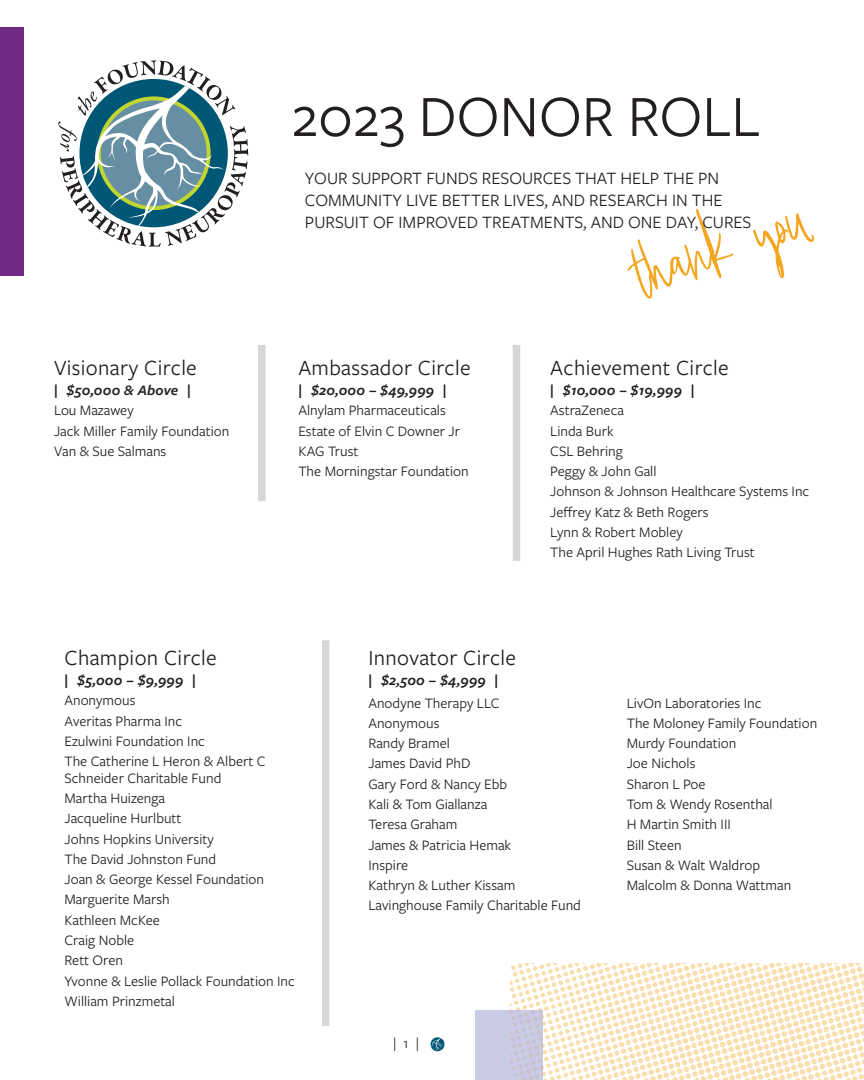
<style>
.page{position:relative;width:864px;height:1080px;background:#fff}
.page>*{position:absolute;margin:0;border:0;box-sizing:border-box;transform-origin:0 0}
.t1{font:120px "Audrielle No 2";color:#f5a621}
.t2{font:60.6px "Freight Sans Pro";color:#231f20}
.t3{font:22.5px "Freight Sans Pro";letter-spacing:.015em;color:#231f20}
.t4{font:18px/21.6px "Freight Sans Pro";color:#231f20}
.t5{font:15px/20.2px "Freight Sans Pro";color:#231f20}
.t6{font:italic 600 15px "Freight Sans Pro";letter-spacing:.015em;color:#231f20}
</style>
<div class="page">
<svg style="left:431px;top:1038px;width:13px;height:13px"></svg>
<svg style="left:510px;top:963px;width:354px;height:117px"></svg>
<svg style="left:58px;top:60px;width:190px;height:187px"></svg>
<svg style="left:475px;top:1010px;width:67px;height:70px;background:#c9c9e1"></svg>
<div style="left:0;top:28px;width:23px;height:248px;background:#702a84"></div>
<div style="left:258px;top:345px;width:8px;height:156px;background:#d7d7d5"></div>
<div style="left:513px;top:345px;width:7px;height:216px;background:#d7d7d5"></div>
<div style="left:322px;top:640px;width:8px;height:386px;background:#d7d7d5"></div>
<h2 class="t2" style="left:291px;top:76px;width:470px">2023 DONOR ROLL</h2>
<h3 class="t3" style="left:54px;top:352px;width:144px">Visionary Circle</h3>
<p class="t6" style="left:54px;top:380px;width:138px">| $50,000 &amp; Above |</p>
<p class="t5" style="left:54px;top:400px;width:177px">Lou Mazawey<br>Jack Miller Family Foundation<br>Van &amp; Sue Salmans</p>
<p class="t4" style="left:305px;top:167px;width:448px">YOUR SUPPORT FUNDS RESOURCES THAT HELP THE PN<br>COMMUNITY LIVE BETTER LIVES, AND RESEARCH IN THE<br>PURSUIT OF IMPROVED TREATMENTS, AND ONE DAY, CURES</p>
<h1 class="t1" style="left:609px;top:193px;width:181px;rotate:-19deg">thank you</h1>
<h3 class="t3" style="left:298px;top:352px;width:174px">Ambassador Circle</h3>
<p class="t6" style="left:298px;top:380px;width:150px">| $20,000 – $49,999 |</p>
<p class="t5" style="left:298px;top:400px;width:172px">Alnylam Pharmaceuticals<br>Estate of Elvin C Downer Jr<br>KAG Trust<br>The Morningstar Foundation</p>
<h3 class="t3" style="left:550px;top:352px;width:180px">Achievement Circle</h3>
<p class="t6" style="left:550px;top:380px;width:146px">| $10,000 – $19,999 |</p>
<p class="t5" style="left:550px;top:400px;width:261px">AstraZeneca<br>Linda Burk<br>CSL Behring<br>Peggy &amp; John Gall<br>Johnson &amp; Johnson Healthcare Systems Inc<br>Jeffrey Katz &amp; Beth Rogers<br>Lynn &amp; Robert Mobley<br>The April Hughes Rath Living Trust</p>
<h3 class="t3" style="left:64px;top:643px;width:154px">Champion Circle</h3>
<p class="t6" style="left:64px;top:670px;width:133px">| $5,000 – $9,999 |</p>
<p class="t5" style="left:64px;top:690px;width:203px">Anonymous<br>Averitas Pharma Inc<br>Ezulwini Foundation Inc<br>The Catherine L Heron &amp; Albert C</p>
<p class="t5" style="left:64px;top:767px;width:232px">Schneider Charitable Fund<br>Martha Huizenga<br>Jacqueline Hurlbutt<br>Johns Hopkins University<br>The David Johnston Fund<br>Joan &amp; George Kessel Foundation<br>Marguerite Marsh<br>Kathleen McKee<br>Craig Noble<br>Rett Oren<br>Yvonne &amp; Leslie Pollack Foundation Inc<br>William Prinzmetal</p>
<h3 class="t3" style="left:368px;top:643px;width:149px">Innovator Circle</h3>
<p class="t6" style="left:368px;top:670px;width:131px">| $2,500 – $4,999 |</p>
<p class="t5" style="left:368px;top:692px;width:214px">Anodyne Therapy LLC<br>Anonymous<br>Randy Bramel<br>James David PhD<br>Gary Ford &amp; Nancy Ebb<br>Kali &amp; Tom Giallanza<br>Teresa Graham<br>James &amp; Patricia Hemak<br>Inspire<br>Kathryn &amp; Luther Kissam<br>Lavinghouse Family Charitable Fund</p>
<p class="t5" style="left:627px;top:692px;width:192px">LivOn Laboratories Inc<br>The Moloney Family Foundation<br>Murdy Foundation<br>Joe Nichols<br>Sharon L Poe<br>Tom &amp; Wendy Rosenthal<br>H Martin Smith III<br>Bill Steen<br>Susan &amp; Walt Waldrop<br>Malcolm &amp; Donna Wattman</p>
<p class="t5" style="left:393px;top:1033px;width:28px">| 1 |</p>
</div>
